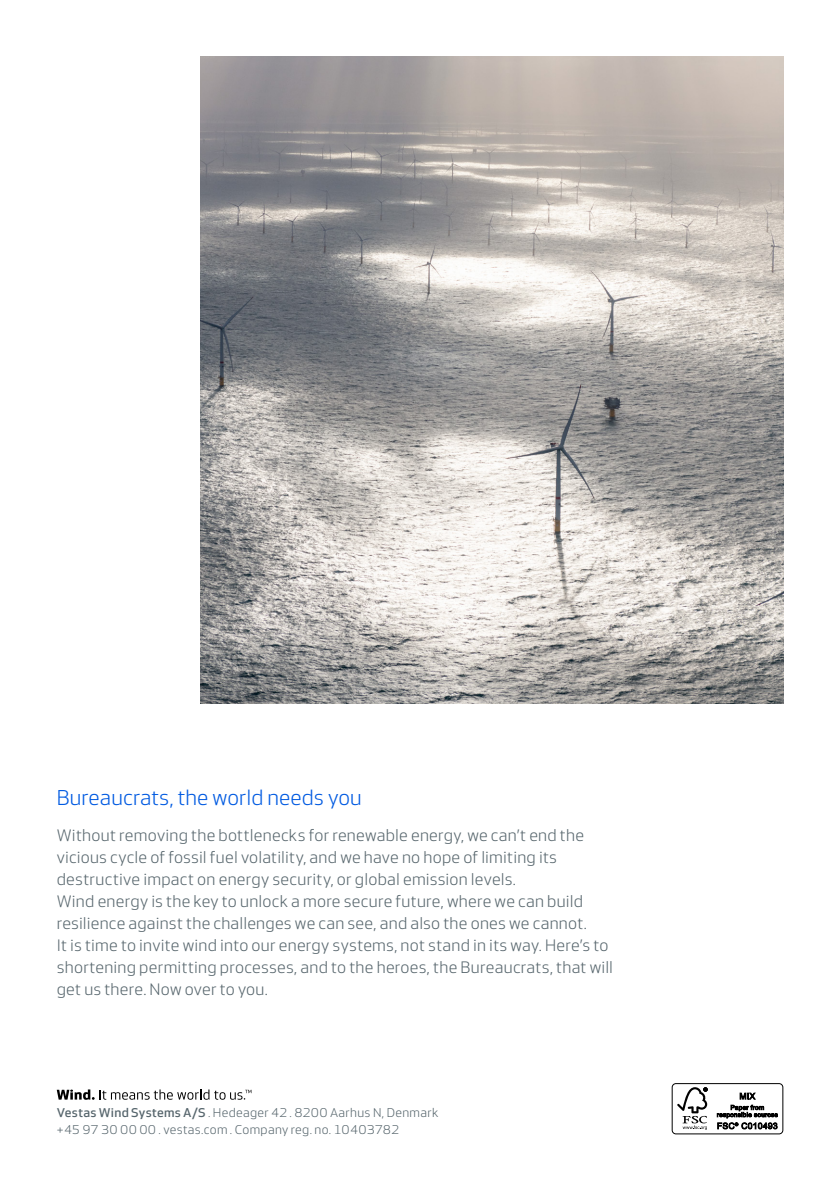
<style>
.page{position:relative;width:840px;height:1191px;background:#fff}
.page>*{position:absolute;margin:0;border:0;box-sizing:border-box;transform-origin:0 0}
.t1{font:22px "Vestas Sans Standard";letter-spacing:.005em;color:#005ae1}
.t2{font:17px/22px "Vestas Sans Standard";letter-spacing:.015em;color:#56656c}
.t3{font:13px/17px "Vestas Sans Standard";letter-spacing:.025em;color:#56656c}
.s1{font-family:"Vestas Sans";font-weight:500}
</style>
<div class="page">
<img style="left:200px;top:57px;width:582px;height:646px">
<svg style="left:57px;top:1089px;width:194px;height:10px"></svg>
<div style="left:671px;top:1083px;width:111px;height:51px;border:1px solid #000;border-radius:4px"></div>
<svg style="left:677px;top:1087px;width:30px;height:43px"></svg>
<svg style="left:716px;top:1092px;width:61px;height:37px"></svg>
<p class="t1" style="left:57px;top:786px;width:306px">Bureaucrats, the world needs you</p>
<p class="t2" style="left:57px;top:824px;width:557px">Without removing the bottlenecks for renewable energy, we can’t end the vicious cycle of fossil fuel volatility, and we have no hope of limiting its destructive impact on energy security, or global emission levels.<br>Wind energy is the key to unlock a more secure future, where we can build resilience against the challenges we can see, and also the ones we cannot.<br>It is time to invite wind into our energy systems, not stand in its way. Here’s to shortening permitting processes, and to the heroes, the Bureaucrats, that will get us there. Now over to you.</p>
<p class="t3" style="left:57px;top:1104px;width:383px"><span class="s1">Vestas Wind Systems A/S</span> . Hedeager 42 . 8200 Aarhus N, Denmark +45 97 30 00 00 . vestas.com . Company reg. no. 10403782</p>
</div>
